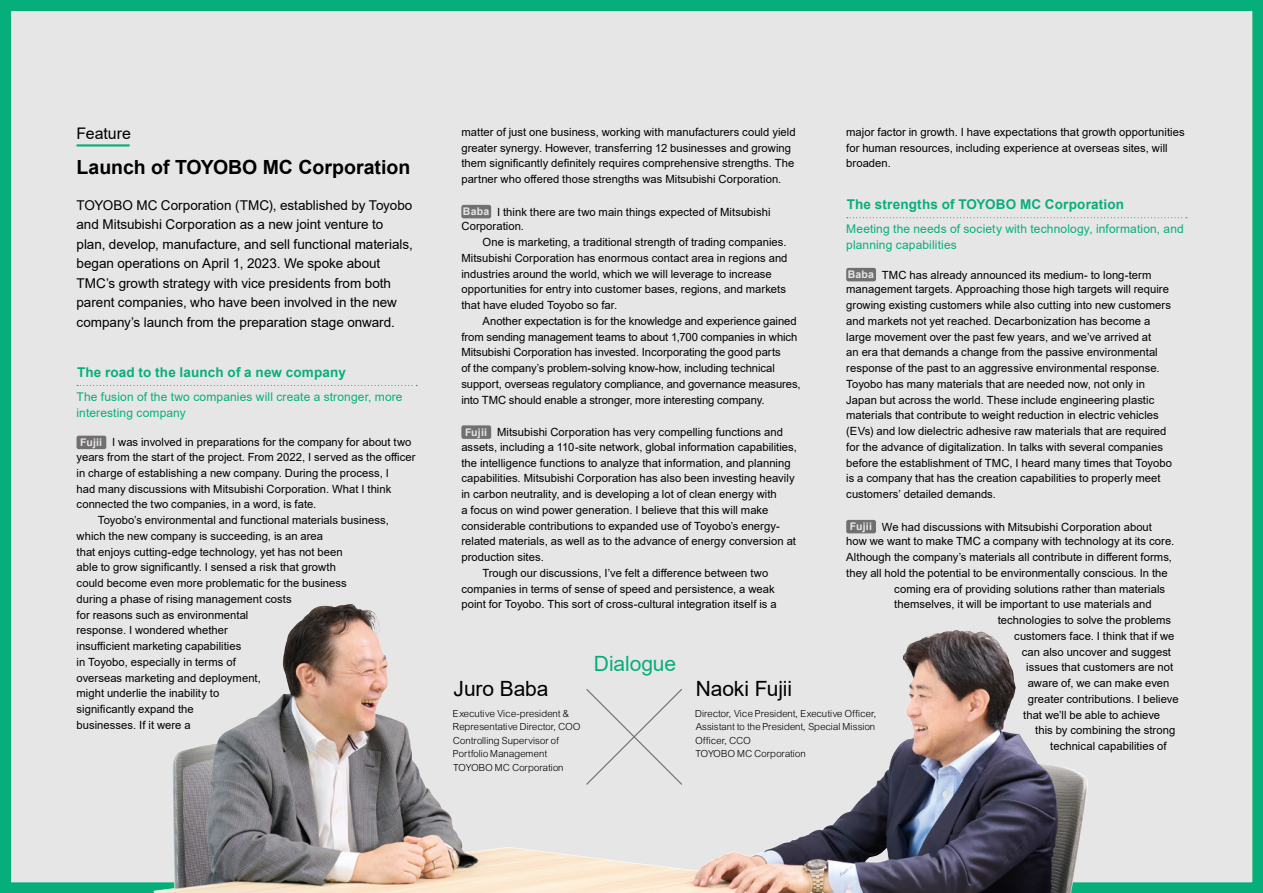
<style>
.page{position:relative;width:1263px;height:893px;background:#e6e6e7}
.page>*{position:absolute;margin:0;border:0;box-sizing:border-box;transform-origin:0 0}
.t1{font:21px "Arial";letter-spacing:-.01em;color:#000}
.t2{font:21px "Arial";letter-spacing:-.005em;color:#06af7a}
.t3{font:700 19.5px "Arial";color:#000}
.t4{font:15.9px "Arial";color:#000}
.t5{font:13.5px/19.5px "Arial";letter-spacing:-.005em;color:#000}
.t6{font:700 13.5px "Arial";letter-spacing:.015em;color:#06af7a}
.t7{font:12px/15.8px "Arial";letter-spacing:.01em;color:#06af7a}
.t8{font:11.25px/15.8px "Arial";letter-spacing:.005em;color:#000}
.t9{font:10.5px/13.5px "Arial Lgt";color:#000}
.s1{font-weight:700;font-size:10.5px;color:#e6e6e7}
</style>
<div class="page">
<img style="left:154px;top:602px;width:934px;height:291px">
<svg style="left:847px;top:217px;width:340px;height:1px"></svg>
<div style="left:846px;top:268px;width:30px;height:13px;background:#726f71;border-radius:2px"></div>
<div style="left:846px;top:520px;width:30px;height:13px;background:#726f71;border-radius:2px"></div>
<svg style="left:77px;top:385px;width:340px;height:1px"></svg>
<div style="left:77px;top:436px;width:29px;height:13px;background:#726f71;border-radius:2px"></div>
<div style="left:461px;top:205px;width:30px;height:13px;background:#726f71;border-radius:2px"></div>
<div style="left:461px;top:425px;width:30px;height:14px;background:#726f71;border-radius:2px"></div>
<div style="left:585px;top:688px;width:98px;height:98px;background:#e6e6e7"></div>
<hr style="left:77px;top:144px;width:53px;height:2px;background:#06af7a">
<h3 class="t4" style="left:77px;top:123px;width:56px">Feature</h3>
<p class="t8" style="left:461px;top:124px;width:336px">matter of just one business, working with manufacturers could yield greater synergy. However, transferring 12 businesses and growing them significantly definitely requires comprehensive strengths. The partner who offered those strengths was Mitsubishi Corporation.</p>
<p class="t8" style="left:461px;top:204px;width:311px;line-height:14.7px"><span class="s1">Baba</span> I think there are two main things expected of Mitsubishi<br>Corporation.</p>
<p class="t8" style="left:461px;top:234px;width:328px;text-indent:21px">One is marketing, a traditional strength of trading companies.<br>Mitsubishi Corporation has enormous contact area in regions and industries around the world, which we will leverage to increase opportunities for entry into customer bases, regions, and markets that have eluded Toyobo so far.</p>
<p class="t8" style="left:461px;top:313px;width:341px;text-indent:21px">Another expectation is for the knowledge and experience gained from sending management teams to about 1,700 companies in which Mitsubishi Corporation has invested. Incorporating the good parts<br>of the company’s problem-solving know-how, including technical support, overseas regulatory compliance, and governance measures, into TMC should enable a stronger, more interesting company.</p>
<p class="t8" style="left:461px;top:425px;width:337px;line-height:14.7px;text-indent:4px"><span class="s1">Fujii</span> Mitsubishi Corporation has very compelling functions and assets, including a 110-site network, global information capabilities,</p>
<p class="t8" style="left:461px;top:455px;width:331px">the intelligence functions to analyze that information, and planning</p>
<p class="t8" style="left:461px;top:470px;width:335px">capabilities. Mitsubishi Corporation has also been investing heavily</p>
<p class="t8" style="left:461px;top:486px;width:317px">in carbon neutrality, and is developing a lot of clean energy with</p>
<p class="t8" style="left:461px;top:502px;width:308px">a focus on wind power generation. I believe that this will make</p>
<p class="t8" style="left:461px;top:518px;width:320px">considerable contributions to expanded use of Toyobo’s energy-</p>
<p class="t8" style="left:461px;top:533px;width:336px">related materials, as well as to the advance of energy conversion at</p>
<p class="t8" style="left:461px;top:549px;width:84px">production sites.</p>
<p class="t8" style="left:483px;top:565px;width:287px">Trough our discussions, I’ve felt a difference between two</p>
<p class="t8" style="left:461px;top:581px;width:315px">companies in terms of sense of speed and persistence, a weak</p>
<p class="t8" style="left:461px;top:596px;width:317px">point for Toyobo. This sort of cross-cultural integration itself is a</p>
<p class="t8" style="left:846px;top:124px;width:340px">major factor in growth. I have expectations that growth opportunities for human resources, including experience at overseas sites, will broaden.</p>
<p class="t6" style="left:847px;top:195px;width:279px">The strengths of TOYOBO MC Corporation</p>
<p class="t7" style="left:846px;top:221px;width:339px">Meeting the needs of society with technology, information, and planning capabilities</p>
<p class="t8" style="left:846px;top:267px;width:324px;line-height:14.7px"><span class="s1">Baba</span> TMC has already announced its medium- to long-term management targets. Approaching those high targets will require</p>
<p class="t8" style="left:846px;top:297px;width:327px">growing existing customers while also cutting into new customers and markets not yet reached. Decarbonization has become a large movement over the past few years, and we’ve arrived at<br>an era that demands a change from the passive environmental response of the past to an aggressive environmental response.<br>Toyobo has many materials that are needed now, not only in Japan but across the world. These include engineering plastic materials that contribute to weight reduction in electric vehicles (EVs) and low dielectric adhesive raw materials that are required for the advance of digitalization. In talks with several companies before the establishment of TMC, I heard many times that Toyobo is a company that has the creation capabilities to properly meet customers’ detailed demands.</p>
<p class="t8" style="left:846px;top:519px;width:330px;line-height:14.7px;text-indent:4px"><span class="s1">Fujii</span> We had discussions with Mitsubishi Corporation about how we want to make TMC a company with technology at its core.</p>
<p class="t8" style="left:846px;top:549px;width:327px">Although the company’s materials all contribute in different forms,</p>
<p class="t8" style="left:846px;top:565px;width:323px">they all hold the potential to be environmentally conscious. In the</p>
<p class="t8" style="left:894px;top:581px;width:272px">coming era of providing solutions rather than materials</p>
<p class="t8" style="left:894px;top:596px;width:259px">themselves, it will be important to use materials and</p>
<p class="t8" style="left:998px;top:612px;width:175px">technologies to solve the problems</p>
<p class="t8" style="left:1014px;top:628px;width:162px">customers face. I think that if we</p>
<p class="t8" style="left:1022px;top:644px;width:151px">can also uncover and suggest</p>
<p class="t8" style="left:1026px;top:659px;width:148px">issues that customers are not</p>
<p class="t8" style="left:1028px;top:675px;width:143px">aware of, we can make even</p>
<p class="t8" style="left:1028px;top:691px;width:152px">greater contributions. I believe</p>
<p class="t8" style="left:1023px;top:707px;width:138px">that we’ll be able to achieve</p>
<p class="t8" style="left:1035px;top:722px;width:141px">this by combining the strong</p>
<p class="t8" style="left:1050px;top:738px;width:118px">technical capabilities of</p>
<h2 class="t3" style="left:77px;top:155px;width:335px">Launch of TOYOBO MC Corporation</h2>
<p class="t5" style="left:77px;top:195px;width:338px">TOYOBO MC Corporation (TMC), established by Toyobo and Mitsubishi Corporation as a new joint venture to plan, develop, manufacture, and sell functional materials, began operations on April 1, 2023. We spoke about TMC’s growth strategy with vice presidents from both parent companies, who have been involved in the new company’s launch from the preparation stage onward.</p>
<p class="t8" style="left:77px;top:222px;width:335px;line-height:13.5px">Mitsubishi Corporation as a new joint venture to plan, develop, manufacture, and sell functional materials, began operations on April 1, 2023. We spoke about TMC’s growth strategy with vice presidents from both parent companies, who have been involved in the new company’s launch from the preparation stage onward.</p>
<p class="t6" style="left:77px;top:363px;width:270px">The road to the launch of a new company</p>
<p class="t7" style="left:77px;top:389px;width:328px">The fusion of the two companies will create a stronger, more interesting company</p>
<p class="t8" style="left:77px;top:435px;width:341px;line-height:14.7px;text-align:center"><span class="s1">Fujii</span> I was involved in preparations for the company for about two years from the start of the project. From 2022, I served as the officer</p>
<p class="t8" style="left:77px;top:465px;width:316px">in charge of establishing a new company. During the process, I had many discussions with Mitsubishi Corporation. What I think connected the two companies, in a word, is fate.</p>
<p class="t8" style="left:77px;top:512px;width:314px;text-indent:21px">Toyobo’s environmental and functional materials business, which the new company is succeeding, is an area<br>that enjoys cutting-edge technology, yet has not been<br>able to grow significantly. I sensed a risk that growth<br>could become even more problematic for the business<br>during a phase of rising management costs<br>for reasons such as environmental<br>response. I wondered whether<br>insufficient marketing capabilities<br>in Toyobo, especially in terms of<br>overseas marketing and deployment,<br>might underlie the inability to<br>significantly expand the<br>businesses. If it were a</p>
<h1 class="t2" style="left:594px;top:649px;width:84px">Dialogue</h1>
<h1 class="t1" style="left:453px;top:674px;width:96px">Juro Baba</h1>
<p class="t9" style="left:453px;top:707px;width:129px">Executive Vice-president &amp;<br>Representative Director, COO<br>Controlling Supervisor of<br>Portfolio Management<br>TOYOBO MC Corporation</p>
<h1 class="t1" style="left:696px;top:674px;width:98px">Naoki Fujii</h1>
<p class="t9" style="left:696px;top:707px;width:183px">Director, Vice President, Executive Officer,<br>Assistant to the President, Special Mission<br>Officer, CCO<br>TOYOBO MC Corporation</p>
</div>
